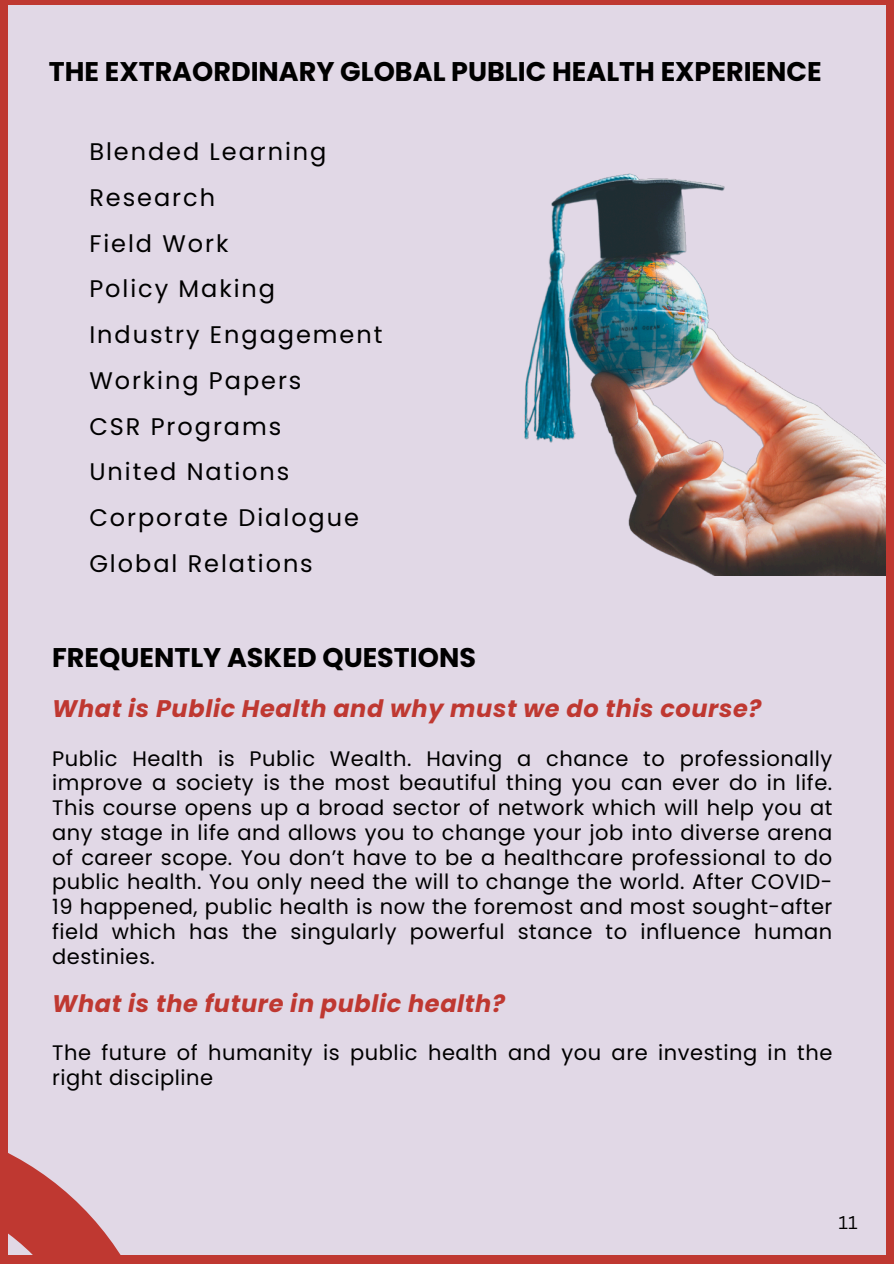
<style>
.page{position:relative;width:894px;height:1264px;background:#fff}
.page>*{position:absolute;margin:0;border:0;box-sizing:border-box;transform-origin:0 0}
.t1{font:700 27px "Poppins";color:#000}
.t2{font:24px "Poppins";letter-spacing:.08em;color:#000}
.t3{font:italic 700 24px "Poppins";letter-spacing:.025em;color:#bf3831}
.t4{font:21px/24.8px "Poppins";letter-spacing:.025em;color:#000;text-align:justify}
.t5{font:18px "Canva Sans";color:#000}
</style>
<div class="page">
<div style="left:0;top:0;width:893px;height:1263px;background:#e1d8e6"></div>
<div style="left:886px;top:0;width:7px;height:1263px;background:#bf3831"></div>
<div style="left:0;top:0;width:893px;height:5px;background:#bf3831"></div>
<div style="left:0;top:0;width:7px;height:1263px;background:#bf3831"></div>
<div style="left:0;top:1255px;width:893px;height:8px;background:#bf3831"></div>
<svg style="left:7px;top:1121px;width:114px;height:134px"></svg>
<img style="left:524px;top:173px;width:361px;height:402px">
<h1 class="t1" style="left:49px;top:52px;width:774px">THE EXTRAORDINARY GLOBAL PUBLIC HEALTH EXPERIENCE</h1>
<h3 class="t2" style="left:89px;top:135px;width:238px">Blended Learning</h3>
<h3 class="t2" style="left:89px;top:180px;width:127px">Research</h3>
<h3 class="t2" style="left:89px;top:226px;width:140px">Field Work</h3>
<h3 class="t2" style="left:89px;top:272px;width:187px">Policy Making</h3>
<h3 class="t2" style="left:89px;top:318px;width:294px">Industry Engagement</h3>
<h3 class="t2" style="left:89px;top:363px;width:213px">Working Papers</h3>
<h3 class="t2" style="left:89px;top:409px;width:193px">CSR Programs</h3>
<h3 class="t2" style="left:89px;top:455px;width:201px">United Nations</h3>
<h1 class="t2" style="left:89px;top:501px;width:271px">Corporate Dialogue</h1>
<h2 class="t2" style="left:89px;top:546px;width:225px">Global Relations</h2>
<p class="t1" style="left:52px;top:638px;width:425px">FREQUENTLY ASKED QUESTIONS</p>
<h3 class="t3" style="left:52px;top:692px;width:710px">What is Public Health and why must we do this course?</h3>
<p class="t4" style="left:52px;top:745px;width:781px">Public Health is Public Wealth. Having a chance to professionally improve a society is the most beautiful thing you can ever do in life.<br>This course opens up a broad sector of network which will help you at any stage in life and allows you to change your job into diverse arena of career scope. You don’t have to be a healthcare professional to do public health. You only need the will to change the world. After COVID-19 happened, public health is now the foremost and most sought-after field which has the singularly powerful stance to influence human destinies.</p>
<h3 class="t3" style="left:52px;top:986px;width:454px">What is the future in public health?</h3>
<h2 class="t4" style="left:52px;top:1040px;width:781px">The future of humanity is public health and you are investing in the right discipline</h2>
<p class="t5" style="left:838px;top:1209px;width:21px">11</p>
</div>
